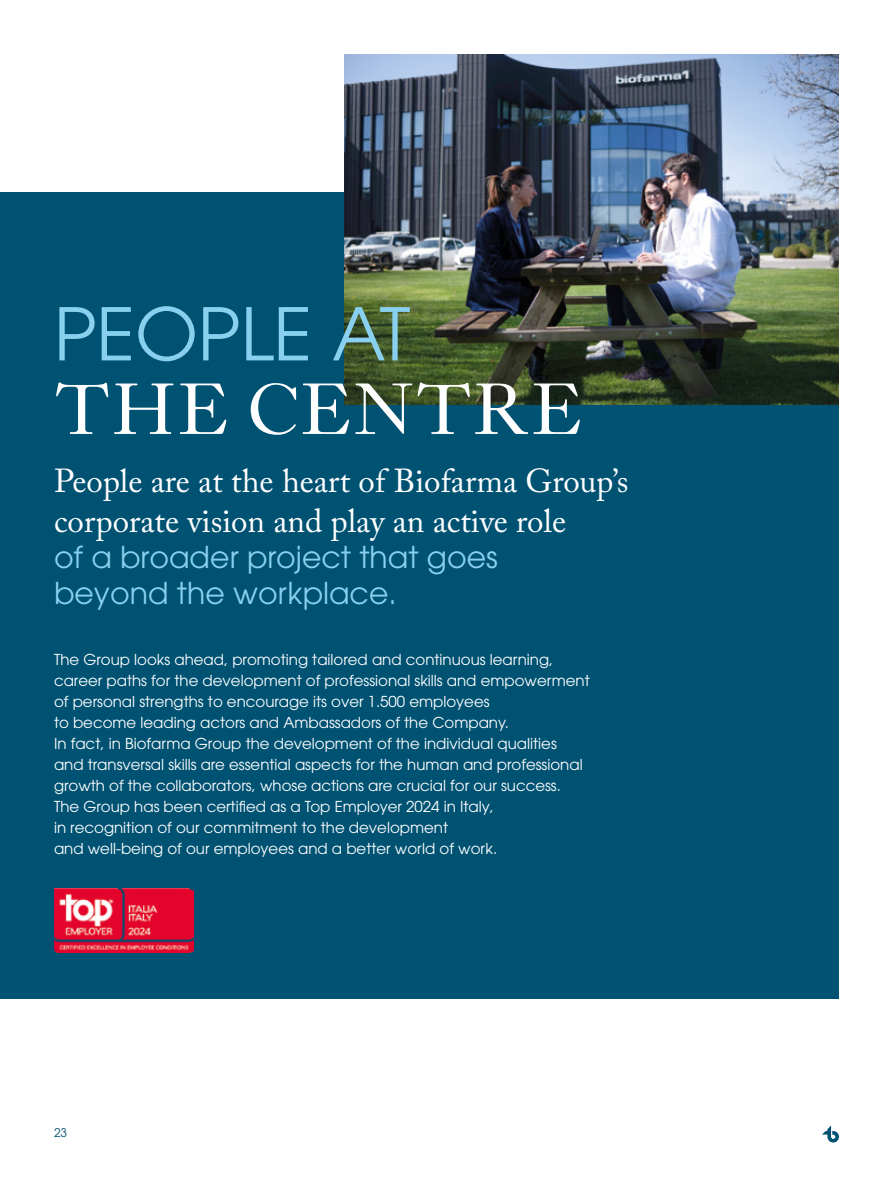
<style>
.page{position:relative;width:893px;height:1191px;background:#fff}
.page>*{position:absolute;margin:0;border:0;box-sizing:border-box;transform-origin:0 0}
.t1{font:72px "LTC Caslon Pro";letter-spacing:.02em;color:#fff}
.t2{font:72px "ITC Avant Garde Pro";color:#89d0ef}
.t3{font:33px/39.6px "Adobe Caslon Pro";color:#fff}
.t4{font:30px/36px "ITC Avant Garde Pro";color:#89d0ef}
.t5{font:15px/21px "ITC Avant Garde Pro";color:#fff}
.t6{font:12px "ITC Avant Garde Pro";color:#005273}
</style>
<div class="page">
<svg style="left:822px;top:1125px;width:17px;height:17px"></svg>
<div style="left:0;top:193px;width:839px;height:806px;background:#005273"></div>
<img style="left:344px;top:54px;width:495px;height:350px">
<img style="left:54px;top:888px;width:139px;height:64px">
<h1 class="t2" style="left:54px;top:289px;width:358px">PEOPLE AT</h1>
<h1 class="t1" style="left:55px;top:371px;width:529px">THE CENTRE</h1>
<h2 class="t3" style="left:54px;top:461px;width:576px">People are at the heart of Biofarma Group’s corporate vision and play an active role</h2>
<h3 class="t4" style="left:54px;top:538px;width:445px">of a broader project that goes beyond the workplace.</h3>
<p class="t5" style="left:54px;top:648px;width:537px">The Group looks ahead, promoting tailored and continuous learning, career paths for the development of professional skills and empowerment of personal strengths to encourage its over 1.500 employees<br>to become leading actors and Ambassadors of the Company.<br>In fact, in Biofarma Group the development of the individual qualities and transversal skills are essential aspects for the human and professional growth of the collaborators, whose actions are crucial for our success.<br>The Group has been certified as a Top Employer 2024 in Italy,<br>in recognition of our commitment to the development<br>and well-being of our employees and a better world of work.</p>
<p class="t6" style="left:54px;top:1125px;width:15px">23</p>
</div>
